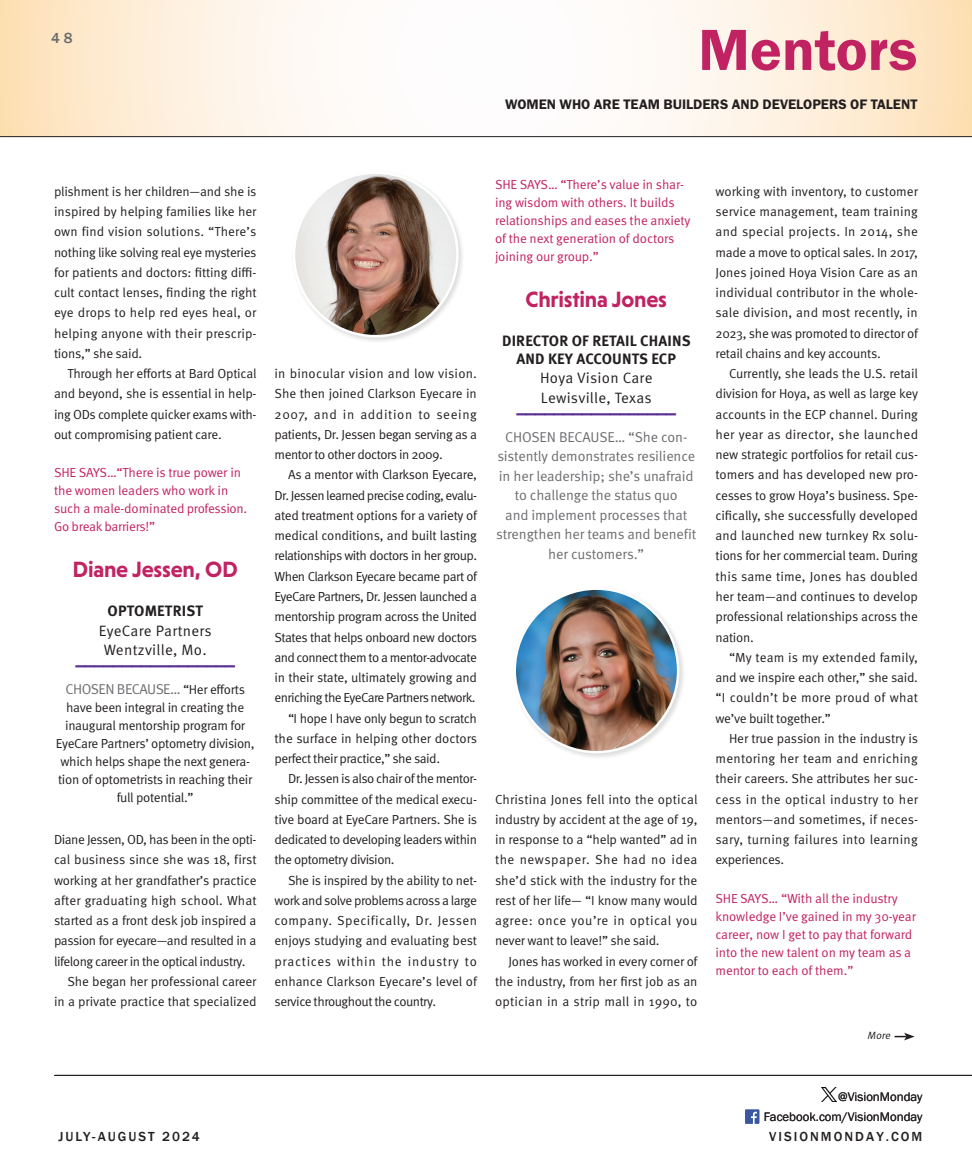
<style>
.page{position:relative;width:972px;height:1175px;background:#fff}
.page>*{position:absolute;margin:0;border:0;box-sizing:border-box;transform-origin:0 0}
.t1{font:60px "Franklin Gothic URW Dem";color:#c12262}
.t2{font:700 27px "Cambria";color:#5b2e91}
.t3{font:700 22.5px "Niveau Grotesk";letter-spacing:-.01em;color:#c12262}
.t4{font:15px "Meta Pro Norm";letter-spacing:.015em;color:#231f20}
.t5{font:700 15px/18px "Meta Pro";letter-spacing:.01em;color:#231f20;text-align:center}
.CATEGORY{font:500 15px "Franklin Gothic";color:#6c6d70}
.t6{font:14.25px/19.5px "Meta Pro Norm";letter-spacing:-.01em;color:#6c6d70;text-align:center}
.Captions{font:14.25px "Franklin Gothic URW Dem";color:#231f20}
.t7{font:14.25px "Meta Pro Norm";letter-spacing:-.035em;color:#6c6d70}
.CATEGORY-2{font:500 13.5px "Franklin Gothic";letter-spacing:.15em;color:#231f20}
.Copy_No_Indent{font:13.2px/20.2px "Meta Pro Norm";letter-spacing:-.025em;color:#231f20;text-align:justify}
.t8{font:13.2px/18px "Meta Pro Norm";letter-spacing:-.01em;color:#c12262}
.t9{font:12.75px "Franklin Gothic";color:#231f20}
.t10{font:italic 10.5px "Meta Pro Norm";color:#231f20}
.s1{font-size:13.2px;color:#231f20}
</style>
<div class="page">
<hr style="left:54px;top:1075px;width:918px;height:1px;background:#231f20">
<svg style="left:0;top:0;width:972px;height:136px"></svg>
<hr style="left:0;top:136px;width:972px;height:1px;background:#231f20">
<img style="left:745px;top:1109px;width:14px;height:14px">
<img style="left:822px;top:1087px;width:14px;height:14px">
<svg style="left:895px;top:1032px;width:20px;height:8px"></svg>
<div style="left:292px;top:170px;width:173px;height:174px;background:#231f20;opacity:.15"></div>
<img style="left:294px;top:173px;width:163px;height:163px;border-radius:82px">
<div style="left:512px;top:586px;width:174px;height:174px;background:#231f20;opacity:.15"></div>
<img style="left:515px;top:588px;width:163px;height:164px;border-radius:82px">
<p class="CATEGORY" style="left:51px;top:29px;width:23px">48</p>
<p class="t1" style="left:698px;top:13px;width:221px">Mentors</p>
<p class="Captions" style="left:505px;top:96px;width:414px">WOMEN WHO ARE TEAM BUILDERS AND DEVELOPERS OF TALENT</p>
<p class="Copy_No_Indent" style="left:54px;top:180px;width:204px">plishment is her children—and she is inspired by helping families like her own find vision solutions. “There’s nothing like solving real eye mysteries for patients and doctors: fitting diffi&shy;cult contact lenses, finding the right eye drops to help red eyes heal, or helping anyone with their prescrip&shy;tions,” she said.</p>
<p class="Copy_No_Indent" style="left:54px;top:362px;width:204px;text-indent:14px">Through her efforts at Bard Optical and beyond, she is essential in help&shy;ing ODs complete quicker exams with&shy;out compromising patient care.</p>
<p class="t8" style="left:54px;top:463px;width:195px">SHE SAYS…“There is true power in the women leaders who work in such a male-dominated profession.<br>Go break barriers!”</p>
<p class="t3" style="left:73px;top:556px;width:167px">Diane Jessen, OD</p>
<p class="t5" style="left:108px;top:601px;width:97px">OPTOMETRIST</p>
<p class="t4" style="left:99px;top:619px;width:114px">EyeCare Partners</p>
<p class="t4" style="left:104px;top:638px;width:104px">Wentzville, Mo.</p>
<p class="t2" style="left:76px;top:635px;width:161px">_________________</p>
<p class="t7" style="left:66px;top:678px;width:181px">CHOSEN BECAUSE… <span class="s1">“Her efforts</span></p>
<p class="Copy_No_Indent" style="left:56px;top:697px;width:200px;line-height:18px;text-align:center">have been integral in creating the inaugural mentorship program for EyeCare Partners’ optometry division, which helps shape the next genera&shy;tion of optometrists in reaching their full potential.”</p>
<p class="Copy_No_Indent" style="left:54px;top:828px;width:204px">Diane Jessen, OD, has been in the opti&shy;cal business since she was 18, first working at her grandfather’s practice after graduating high school. What started as a front desk job inspired a passion for eyecare—and resulted in a lifelong career in the optical industry.</p>
<p class="Copy_No_Indent" style="left:54px;top:970px;width:204px;text-align:right">She began her professional career in a private practice that specialized</p>
<p class="Copy_No_Indent" style="left:274px;top:362px;width:204px">in binocular vision and low vision.<br>She then joined Clarkson Eyecare in 2007, and in addition to seeing patients, Dr. Jessen began serving as a mentor to other doctors in 2009.</p>
<p class="Copy_No_Indent" style="left:274px;top:464px;width:204px;text-indent:14px">As a mentor with Clarkson Eyecare, Dr. Jessen learned precise coding, evalu&shy;ated treatment options for a variety of medical conditions, and built lasting relationships with doctors in her group.<br>When Clarkson Eyecare became part of EyeCare Partners, Dr. Jessen launched a mentorship program across the United States that helps onboard new doctors and connect them to a mentor-advocate in their state, ultimately growing and enriching the EyeCare Partners network.</p>
<p class="Copy_No_Indent" style="left:274px;top:707px;width:204px;text-indent:14px">“I hope I have only begun to scratch the surface in helping other doctors perfect their practice,” she said.</p>
<p class="Copy_No_Indent" style="left:274px;top:767px;width:204px;text-indent:14px">Dr. Jessen is also chair of the mentor&shy;ship committee of the medical execu&shy;tive board at EyeCare Partners. She is dedicated to developing leaders within the optometry division.</p>
<p class="Copy_No_Indent" style="left:274px;top:869px;width:204px;text-indent:14px">She is inspired by the ability to net&shy;work and solve problems across a large company. Specifically, Dr. Jessen enjoys studying and evaluating best practices within the industry to enhance Clarkson Eyecare’s level of service throughout the country.</p>
<p class="t8" style="left:495px;top:174px;width:197px">SHE SAYS… “There’s value in shar&shy;ing wisdom with others. It builds relationships and eases the anxiety of the next generation of doctors joining our group.”</p>
<p class="t3" style="left:525px;top:286px;width:143px">Christina Jones</p>
<p class="t5" style="left:502px;top:330px;width:190px">DIRECTOR OF RETAIL CHAINS<br>AND KEY ACCOUNTS ECP</p>
<p class="t4" style="left:540px;top:367px;width:114px">Hoya Vision Care</p>
<p class="t4" style="left:541px;top:386px;width:112px">Lewisville, Texas</p>
<p class="t2" style="left:517px;top:383px;width:161px">_________________</p>
<p class="t6" style="left:496px;top:426px;width:202px">CHOSEN BECAUSE… “She con&shy;sistently demonstrates resilience in her leadership; she’s unafraid to challenge the status quo<br>and implement processes that strengthen her teams and benefit her customers.”</p>
<p class="Copy_No_Indent" style="left:495px;top:788px;width:204px">Christina Jones fell into the optical industry by accident at the age of 19, in response to a “help wanted” ad in the newspaper. She had no idea she’d stick with the industry for the rest of her life— “I know many would agree: once you’re in optical you never want to leave!” she said.</p>
<p class="Copy_No_Indent" style="left:495px;top:950px;width:204px;text-indent:14px">Jones has worked in every corner of the industry, from her first job as an optician in a strip mall in 1990, to</p>
<p class="Copy_No_Indent" style="left:716px;top:180px;width:204px">working with inventory, to customer service management, team training and special projects. In 2014, she made a move to optical sales. In 2017, Jones joined Hoya Vision Care as an individual contributor in the whole&shy;sale division, and most recently, in 2023, she was promoted to director of retail chains and key accounts.</p>
<p class="Copy_No_Indent" style="left:716px;top:362px;width:204px;text-indent:14px">Currently, she leads the U.S. retail division for Hoya, as well as large key accounts in the ECP channel. During her year as director, she launched new strategic portfolios for retail cus&shy;tomers and has developed new pro&shy;cesses to grow Hoya’s business. Spe&shy;cifically, she successfully developed and launched new turnkey Rx solu&shy;tions for her commercial team. During this same time, Jones has doubled her team—and continues to develop professional relationships across the nation.</p>
<p class="Copy_No_Indent" style="left:716px;top:646px;width:204px;text-indent:14px">“My team is my extended family, and we inspire each other,” she said. “I couldn’t be more proud of what we’ve built together.”</p>
<p class="Copy_No_Indent" style="left:716px;top:727px;width:204px;text-indent:14px">Her true passion in the industry is mentoring her team and enriching their careers. She attributes her suc&shy;cess in the optical industry to her mentors—and sometimes, if neces&shy;sary, turning failures into learning experiences.</p>
<p class="t8" style="left:716px;top:888px;width:202px">SHE SAYS… “With all the industry knowledge I’ve gained in my 30-year career, now I get to pay that forward into the new talent on my team as a mentor to each of them.”</p>
<p class="t10" style="left:867px;top:1027px;width:27px">More</p>
<p class="t9" style="left:838px;top:1088px;width:86px">@VisionMonday</p>
<p class="t9" style="left:764px;top:1109px;width:160px">Facebook.com/VisionMonday</p>
<p class="CATEGORY-2" style="left:58px;top:1128px;width:143px">JULY-AUGUST 2024</p>
<p class="CATEGORY-2" style="left:769px;top:1128px;width:155px">VISIONMONDAY.COM</p>
</div>
